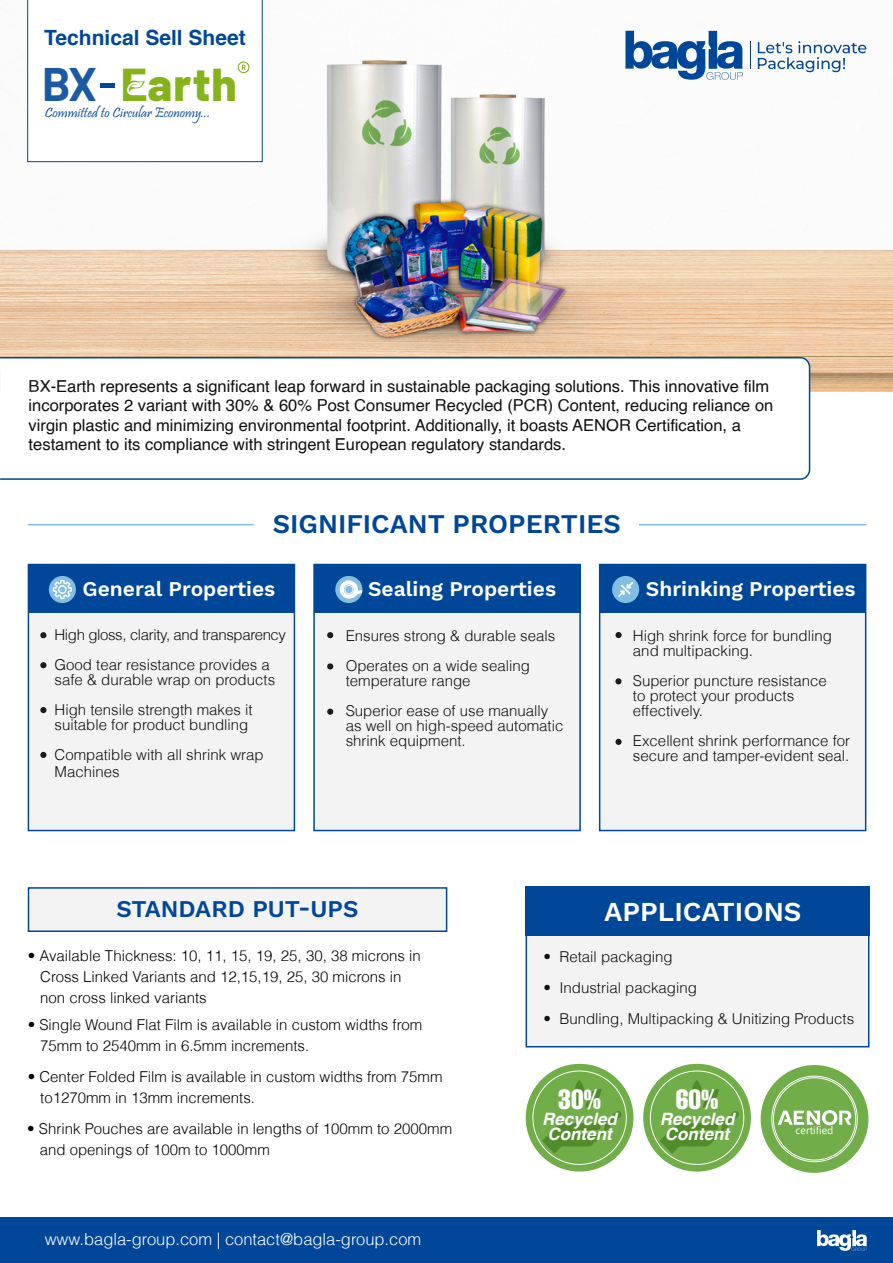
<style>
.page{position:relative;width:893px;height:1263px;background:#fff}
.page>*{position:absolute;margin:0;border:0;box-sizing:border-box;transform-origin:0 0}
.t1{font:800 46.05px "Barlow";color:#85b31c}
.t2{font:600 27.3px "Work Sans";color:#fff}
.t3{font:extra-condensed 27.3px "Helvetica";color:#fff}
.t4{font:600 27px "Work Sans";color:#004799}
.t5{font:600 24px "Work Sans";color:#004799}
.t6{font:600 21px "Work Sans";color:#fff}
.t7{font:700 21px "Helvetica";color:#004799}
.t8{font:italic 700 16.95px/15.1px "Helvetica";color:#fff;text-align:center}
.t9{font:16.5px/19.5px "Helvetica";color:#0f0f0f}
.t10{font:300 16.5px "Helvetica";color:#fff}
.t11{font:300 15px/15px "Helvetica";color:#0f0f0f}
.t12{font:300 15px/21px "Helvetica";color:#000}
.t13{font:300 15px/30px "Helvetica";letter-spacing:-.025em;color:#0f0f0f}
.t14{font:14.25px "Pristina";color:#004799;scale:1.06 1}
.t15{font:10.65px "Gadugi";color:#fff}
.s1{font-weight:700;color:rgb(0 71 153/.89)}
.s2{font-family:"Grow West";font-weight:400}
</style>
<div class="page">
<img style="left:0;top:30px;width:893px;height:362px">
<div style="left:28px;top:887px;width:419px;height:45px;background:#f3f3f3;border:2px solid #004799"></div>
<div style="left:0;top:1217px;width:893px;height:46px;background:#004799"></div>
<svg style="left:817px;top:1230px;width:50px;height:21px"></svg>
<svg style="left:0;top:356px;width:811px;height:124px"></svg>
<hr style="left:639px;top:524px;width:227px;height:1px;background:#81bee2">
<hr style="left:28px;top:524px;width:226px;height:1px;background:#81bee2">
<div style="left:599px;top:564px;width:267px;height:267px;background:#f3f3f3;border:2px solid #004799"></div>
<div style="left:600px;top:564px;width:266px;height:49px;background:#004799"></div>
<div style="left:612px;top:576px;width:27px;height:27px;background:#81bee2;border-radius:50%"></div>
<svg style="left:618px;top:582px;width:15px;height:15px"></svg>
<div style="left:615px;top:632px;width:7px;height:6px;background:#1b1b1b;border-radius:50%"></div>
<svg style="left:615px;top:678px;width:6px;height:6px"></svg>
<div style="left:615px;top:739px;width:7px;height:6px;background:#1b1b1b;border-radius:50%"></div>
<div style="left:313px;top:564px;width:268px;height:267px;background:#f3f3f3;border:2px solid #004799"></div>
<div style="left:314px;top:564px;width:266px;height:49px;background:#004799"></div>
<svg style="left:327px;top:632px;width:6px;height:6px"></svg>
<svg style="left:327px;top:663px;width:6px;height:6px"></svg>
<svg style="left:327px;top:709px;width:6px;height:6px"></svg>
<svg style="left:335px;top:576px;width:27px;height:27px"></svg>
<svg style="left:625px;top:31px;width:118px;height:49px"></svg>
<svg style="left:758px;top:41px;width:108px;height:31px"></svg>
<svg style="left:750px;top:42px;width:1px;height:27px"></svg>
<div style="left:28px;top:564px;width:267px;height:267px;background:#f3f3f3;border:2px solid #004799"></div>
<div style="left:28px;top:564px;width:266px;height:49px;background:#004799"></div>
<div style="left:49px;top:576px;width:27px;height:27px;background:#81bee2;border-radius:50%"></div>
<svg style="left:53px;top:580px;width:19px;height:19px"></svg>
<div style="left:526px;top:928px;width:343px;height:119px;background:#f3f3f3;border:2px solid #004799"></div>
<div style="left:525px;top:886px;width:345px;height:50px;background:#004799"></div>
<svg style="left:40px;top:632px;width:6px;height:6px"></svg>
<svg style="left:40px;top:662px;width:6px;height:6px"></svg>
<svg style="left:40px;top:707px;width:6px;height:6px"></svg>
<svg style="left:40px;top:752px;width:6px;height:6px"></svg>
<svg style="left:27px;top:0;width:236px;height:162px"></svg>
<div style="left:100px;top:83px;width:15px;height:5px;background:#004799"></div>
<div style="left:526px;top:1064px;width:107px;height:107px;background:#71ad49;border-radius:50%"></div>
<svg style="left:542px;top:1080px;width:80px;height:73px"></svg>
<svg style="left:643px;top:1064px;width:108px;height:107px;background:#7cb357"></svg>
<svg style="left:660px;top:1080px;width:79px;height:73px;background:#69a442"></svg>
<div style="left:761px;top:1065px;width:107px;height:108px;background:#71ad49;border-radius:50%"></div>
<div style="left:773px;top:1077px;width:83px;height:83px;border:1px solid #fff;border-radius:50%"></div>
<svg style="left:778px;top:1110px;width:74px;height:15px"></svg>
<h3 class="t7" style="left:44px;top:21px;width:203px">Technical Sell Sheet</h3>
<h1 class="t1" style="left:42px;top:50px;width:196px"><span class="s1">BX</span> <span class="s2">e</span>arth</h1>
<p class="t14" style="left:45px;top:105px;width:158px">Committed to Circular Economy...</p>
<p class="t9" style="left:29px;top:377px;width:746px">BX-Earth represents a significant leap forward in sustainable packaging solutions. This innovative film incorporates 2 variant with 30% &amp; 60% Post Consumer Recycled (PCR) Content, reducing reliance on virgin plastic and minimizing environmental footprint. Additionally, it boasts AENOR Certification, a testament to its compliance with stringent European regulatory standards.</p>
<h3 class="t4" style="left:273px;top:503px;width:350px">SIGNIFICANT PROPERTIES</h3>
<h3 class="t6" style="left:83px;top:573px;width:194px">General Properties</h3>
<h3 class="t6" style="left:368px;top:573px;width:190px">Sealing Properties</h3>
<p class="t13" style="left:55px;top:620px;width:233px">High gloss, clarity, and transparency<br>Good tear resistance provides a</p>
<p class="t11" style="left:55px;top:665px;width:222px;line-height:30px">safe &amp; durable wrap on products<br>High tensile strength makes it</p>
<p class="t11" style="left:55px;top:710px;width:211px;line-height:30px">suitable for product bundling<br>Compatible with all shrink wrap</p>
<p class="t11" style="left:55px;top:764px;width:67px">Machines</p>
<p class="t11" style="left:346px;top:620px;width:211px;line-height:30px">Ensures strong &amp; durable seals<br>Operates on a wide sealing</p>
<p class="t11" style="left:346px;top:665px;width:204px;line-height:30px">temperature range<br>Superior ease of use manually</p>
<p class="t11" style="left:346px;top:718px;width:219px">as well on high-speed automatic shrink equipment.</p>
<h3 class="t6" style="left:646px;top:573px;width:211px">Shrinking Properties</h3>
<p class="t11" style="left:633px;top:628px;width:200px">High shrink force for bundling and multipacking.</p>
<p class="t11" style="left:633px;top:673px;width:195px">Superior puncture resistance to protect your products effectively.</p>
<p class="t11" style="left:633px;top:733px;width:219px">Excellent shrink performance for secure and tamper-evident seal.</p>
<h3 class="t5" style="left:117px;top:891px;width:243px">STANDARD PUT-UPS</h3>
<p class="t12" style="left:40px;top:945px;width:382px;text-indent:-13px">• Available Thickness: 10, 11, 15, 19, 25, 30, 38 microns in<br>Cross Linked Variants and 12,15,19, 25, 30 microns in non cross linked variants</p>
<p class="t12" style="left:40px;top:1014px;width:384px;text-indent:-13px">• Single Wound Flat Film is available in custom widths from<br>75mm to 2540mm in 6.5mm increments.</p>
<p class="t12" style="left:40px;top:1066px;width:404px;text-indent:-13px">• Center Folded Film is available in custom widths from 75mm to1270mm in 13mm increments.</p>
<p class="t12" style="left:40px;top:1118px;width:414px;text-indent:-13px">• Shrink Pouches are available in lengths of 100mm to 2000mm and openings of 100m to 1000mm</p>
<p class="t10" style="left:45px;top:1229px;width:378px">www.bagla-group.com | contact@bagla-group.com</p>
<h2 class="t2" style="left:604px;top:891px;width:199px">APPLICATIONS</h2>
<p class="t11" style="left:543px;top:949px;width:131px">• Retail packaging</p>
<p class="t11" style="left:543px;top:980px;width:155px">• Industrial packaging</p>
<p class="t11" style="left:543px;top:1011px;width:312px">• Bundling, Multipacking &amp; Unitizing Products</p>
<h2 class="t3" style="left:558px;top:1082px;width:44px">30%</h2>
<p class="t8" style="left:542px;top:1111px;width:76px">Recycled<br>Content</p>
<h2 class="t3" style="left:676px;top:1082px;width:44px">60%</h2>
<p class="t8" style="left:660px;top:1111px;width:76px">Recycled<br>Content</p>
<p class="t15" style="left:796px;top:1124px;width:39px">certified</p>
</div>
